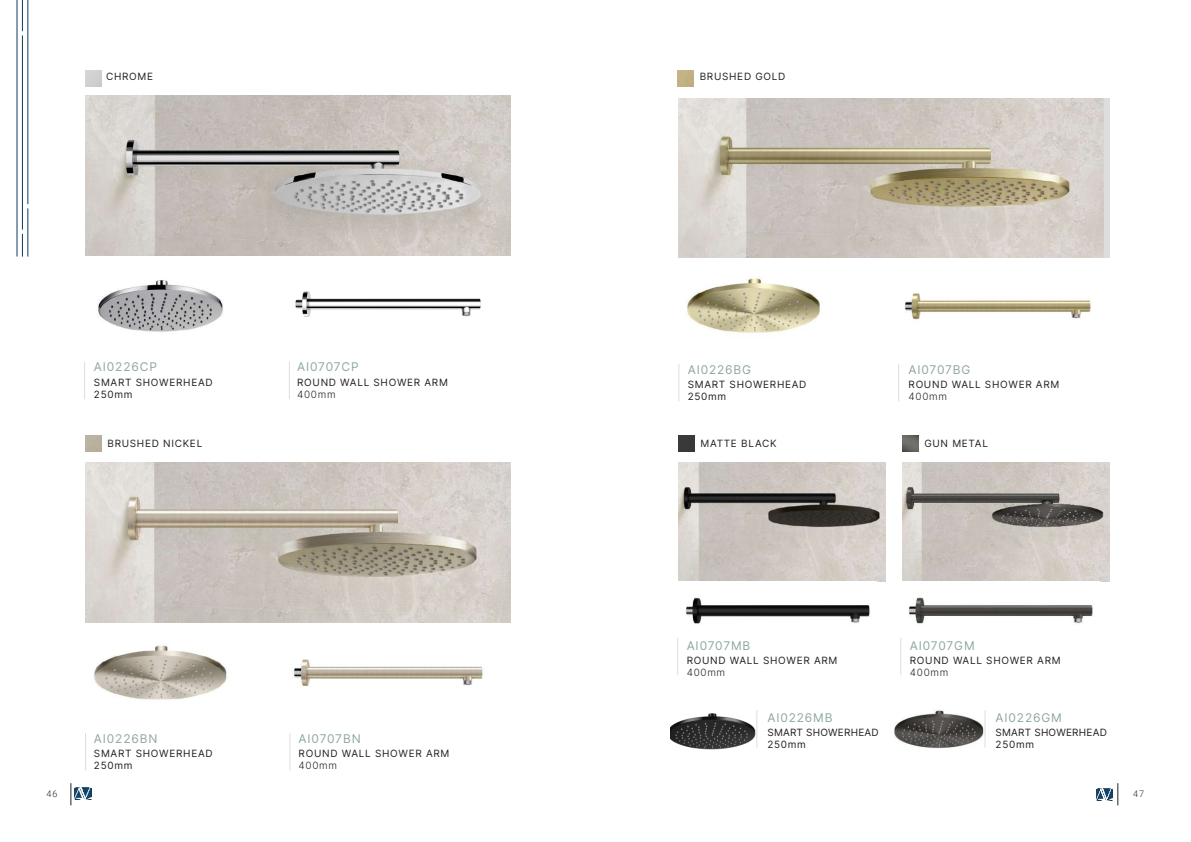
<style>
.page{position:relative;width:1191px;height:842px;background:#fff}
.page>*{position:absolute;margin:0;border:0;box-sizing:border-box;transform-origin:0 0}
.t1{font:12px "Inter";letter-spacing:.07em;color:#8fa89d}
.t2{font:10px/12px "Inter";letter-spacing:.07em;color:#222}
.t3{font:10px/12px "Inter";letter-spacing:.02em;color:#222}
.t4{font:300 9px "Roboto";color:#222}
</style>
<div class="page">
<hr style="left:17px;top:0;width:1px;height:257px;background:#0f3b5b">
<hr style="left:28px;top:0;width:1px;height:204px;background:#0f3b5b">
<hr style="left:28px;top:208px;width:1px;height:49px;background:#0f3b5b">
<svg style="left:22px;top:234px;width:1px;height:23px"></svg>
<hr style="left:22px;top:0;width:1px;height:31px;background:#0f3b5b">
<hr style="left:22px;top:35px;width:1px;height:195px;background:#0f3b5b">
<img style="left:678px;top:435px;width:16px;height:16px">
<img style="left:902px;top:435px;width:16px;height:16px">
<img style="left:85px;top:96px;width:425px;height:159px">
<img style="left:98px;top:280px;width:125px;height:52px">
<img style="left:295px;top:291px;width:186px;height:26px">
<img style="left:85px;top:463px;width:425px;height:159px">
<img style="left:94px;top:645px;width:133px;height:55px">
<img style="left:293px;top:659px;width:190px;height:27px">
<img style="left:678px;top:98px;width:425px;height:160px">
<img style="left:686px;top:277px;width:135px;height:56px">
<img style="left:905px;top:293px;width:186px;height:27px">
<img style="left:678px;top:463px;width:207px;height:118px">
<img style="left:902px;top:463px;width:207px;height:118px">
<img style="left:670px;top:710px;width:88px;height:40px">
<img style="left:894px;top:710px;width:92px;height:39px">
<img style="left:686px;top:597px;width:184px;height:27px">
<img style="left:909px;top:597px;width:185px;height:27px">
<hr style="left:289px;top:362px;width:1px;height:37px;background:#dddddb">
<hr style="left:84px;top:362px;width:1px;height:37px;background:#dddddb">
<hr style="left:289px;top:733px;width:1px;height:37px;background:#dddddb">
<hr style="left:85px;top:733px;width:1px;height:37px;background:#dddddb">
<hr style="left:898px;top:364px;width:1px;height:37px;background:#dddddb">
<hr style="left:678px;top:364px;width:1px;height:37px;background:#dddddb">
<hr style="left:677px;top:638px;width:1px;height:37px;background:#dddddb">
<hr style="left:900px;top:638px;width:1px;height:37px;background:#dddddb">
<hr style="left:756px;top:710px;width:1px;height:37px;background:#dddddb">
<hr style="left:984px;top:710px;width:1px;height:37px;background:#dddddb">
<svg style="left:1117px;top:783px;width:1px;height:22px"></svg>
<img style="left:1096px;top:788px;width:16px;height:12px">
<svg style="left:71px;top:783px;width:1px;height:22px"></svg>
<img style="left:75px;top:787px;width:16px;height:12px">
<p class="t2" style="left:106px;top:70px;width:49px">CHROME</p>
<p class="t2" style="left:699px;top:70px;width:87px">BRUSHED GOLD</p>
<p class="t1" style="left:94px;top:360px;width:65px">AI0226CP</p>
<p class="t1" style="left:297px;top:360px;width:63px">AI0707CP</p>
<p class="t1" style="left:687px;top:362px;width:65px">AI0226BG</p>
<p class="t1" style="left:908px;top:362px;width:63px">AI0707BG</p>
<p class="t2" style="left:94px;top:376px;width:120px">SMART SHOWERHEAD<br>250mm</p>
<p class="t2" style="left:297px;top:376px;width:152px">ROUND WALL SHOWER ARM<br>400mm</p>
<p class="t2" style="left:687px;top:378px;width:120px">SMART SHOWERHEAD<br>250mm</p>
<p class="t2" style="left:908px;top:378px;width:152px">ROUND WALL SHOWER ARM<br>400mm</p>
<p class="t2" style="left:107px;top:437px;width:96px">BRUSHED NICKEL</p>
<p class="t2" style="left:700px;top:437px;width:78px">MATTE BLACK</p>
<p class="t2" style="left:924px;top:437px;width:65px">GUN METAL</p>
<p class="t1" style="left:686px;top:638px;width:65px">AI0707MB</p>
<p class="t1" style="left:910px;top:638px;width:66px">AI0707GM</p>
<p class="t2" style="left:686px;top:654px;width:152px">ROUND WALL SHOWER ARM<br>400mm</p>
<p class="t2" style="left:910px;top:654px;width:152px">ROUND WALL SHOWER ARM<br>400mm</p>
<p class="t1" style="left:767px;top:710px;width:67px">AI0226MB</p>
<p class="t1" style="left:995px;top:710px;width:68px">AI0226GM</p>
<p class="t1" style="left:94px;top:731px;width:65px">AI0226BN</p>
<p class="t2" style="left:94px;top:747px;width:120px">SMART SHOWERHEAD<br>250mm</p>
<p class="t1" style="left:299px;top:731px;width:64px">AI0707BN</p>
<p class="t2" style="left:299px;top:747px;width:152px">ROUND WALL SHOWER ARM<br>400mm</p>
<p class="t3" style="left:767px;top:726px;width:113px">SMART SHOWERHEAD<br>250mm</p>
<p class="t3" style="left:995px;top:726px;width:113px">SMART SHOWERHEAD<br>250mm</p>
<p class="t4" style="left:47px;top:787px;width:12px">46</p>
<p class="t4" style="left:1133px;top:787px;width:12px">47</p>
</div>
